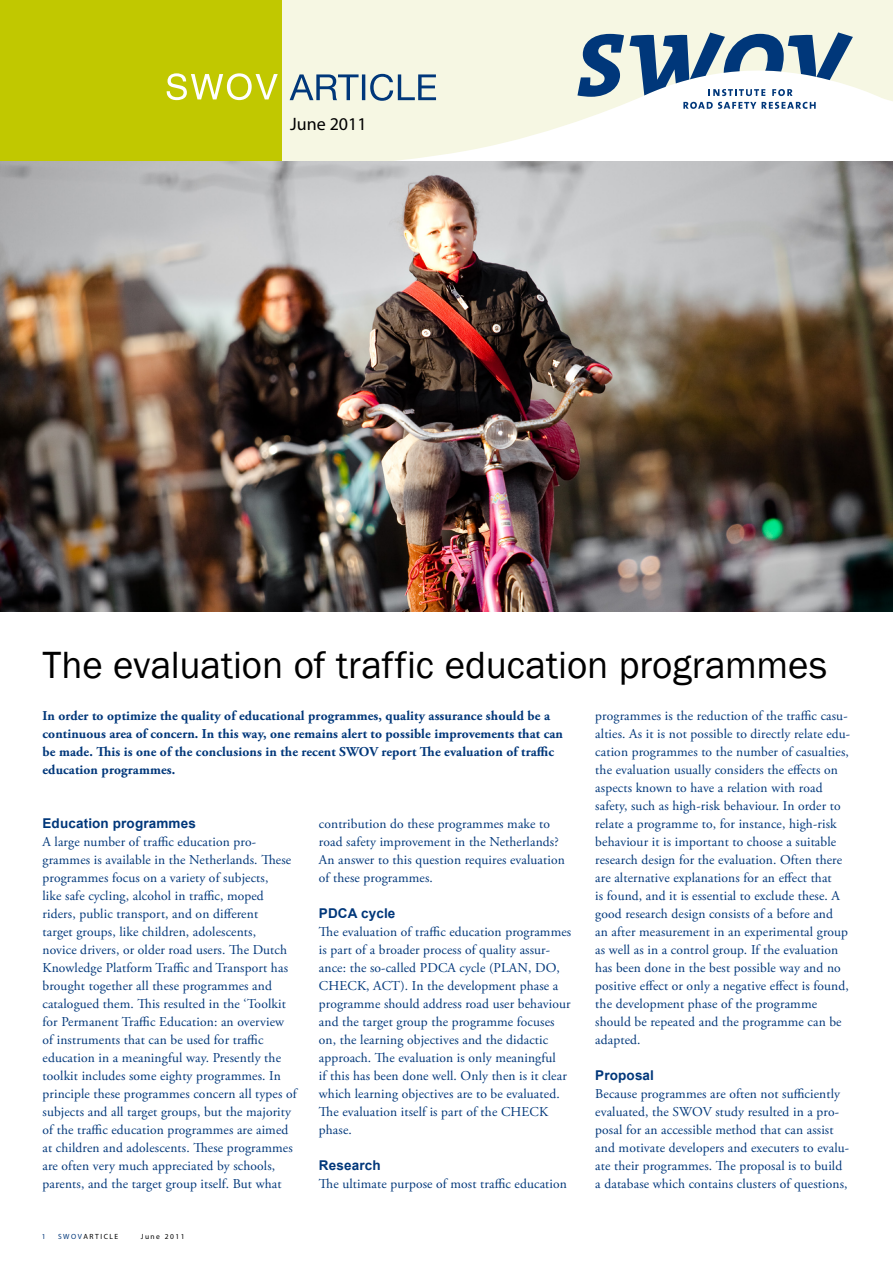
<style>
.page{position:relative;width:893px;height:1263px;background:#fff}
.page>*{position:absolute;margin:0;border:0;box-sizing:border-box;transform-origin:0 0}
.t1{font:39px "Franklin Gothic";color:#000}
.t2{font:18px "Myriad Pro";color:#000}
.t3{font:13.5px/18px "Adobe Garamond Pro";letter-spacing:.01em;color:#00377a}
.t4{font:700 13.5px/18px "Adobe Garamond Pro";letter-spacing:.01em;color:#00377a}
.t5{font:700 13.5px "Arial";letter-spacing:.01em;color:#00377a}
.t6{font:7.5px "Myriad Pro";letter-spacing:.2em;color:#000}
.t7{font:7.5px "Myriad Pro";color:#00377a}
.s1{color:#00377a}
</style>
<div class="page">
<svg style="left:282px;top:0;width:611px;height:161px;fill:#f6f7e3"></svg>
<svg style="left:577px;top:32px;width:276px;height:77px"></svg>
<div style="left:0;top:0;width:282px;height:161px;background:#c1c800"></div>
<svg style="left:167px;top:73px;width:111px;height:27px"></svg>
<svg style="left:290px;top:74px;width:146px;height:27px;background:#abbcc3"></svg>
<img style="left:0;top:161px;width:893px;height:450px">
<h2 class="t2" style="left:290px;top:112px;width:78px">June 2011</h2>
<h1 class="t1" style="left:43px;top:641px;width:786px">The evaluation of traffic education programmes</h1>
<p class="t4" style="left:43px;top:707px;width:522px">In order to optimize the quality of educational programmes, quality assurance should be a continuous area of concern. In this way, one remains alert to possible improvements that can be made. This is one of the conclusions in the recent SWOV report The evaluation of traffic education programmes.</p>
<p class="t5" style="left:43px;top:814px;width:155px">Education programmes</p>
<p class="t3" style="left:43px;top:833px;width:256px">A large number of traffic education pro&shy;grammes is available in the Netherlands. These programmes focus on a variety of subjects,<br>like safe cycling, alcohol in traffic, moped riders, public transport, and on different<br>target groups, like children, adolescents,<br>novice drivers, or older road users. The Dutch Knowledge Platform Traffic and Transport has brought together all these programmes and catalogued them. This resulted in the ‘Toolkit for Permanent Traffic Education: an overview of instruments that can be used for traffic education in a meaningful way. Presently the toolkit includes some eighty programmes. In principle these programmes concern all types of subjects and all target groups, but the majority of the traffic education programmes are aimed at children and adolescents. These programmes are often very much appreciated by schools, parents, and the target group itself. But what</p>
<p class="t7" style="left:42px;top:1232px;width:5px">1</p>
<p class="t6" style="left:58px;top:1232px;width:62px"><span class="s1">SWOV</span>ARTICLE</p>
<p class="t6" style="left:141px;top:1231px;width:45px">June 2011</p>
<p class="t3" style="left:319px;top:815px;width:247px">contribution do these programmes make to road safety improvement in the Netherlands?<br>An answer to this question requires evaluation of these programmes.</p>
<p class="t5" style="left:319px;top:904px;width:78px">PDCA cycle</p>
<p class="t3" style="left:319px;top:923px;width:254px">The evaluation of traffic education programmes is part of a broader process of quality assur&shy;ance: the so-called PDCA cycle (PLAN, DO, CHECK, ACT). In the development phase a programme should address road user behaviour and the target group the programme focuses on, the learning objectives and the didactic approach. The evaluation is only meaningful<br>if this has been done well. Only then is it clear which learning objectives are to be evaluated.<br>The evaluation itself is part of the CHECK phase.</p>
<p class="t5" style="left:319px;top:1156px;width:63px">Research</p>
<p class="t3" style="left:319px;top:1175px;width:249px">The ultimate purpose of most traffic education</p>
<p class="t3" style="left:595px;top:707px;width:256px">programmes is the reduction of the traffic casu&shy;alties. As it is not possible to directly relate edu&shy;cation programmes to the number of casualties, the evaluation usually considers the effects on aspects known to have a relation with road safety, such as high-risk behaviour. In order to relate a programme to, for instance, high-risk behaviour it is important to choose a suitable research design for the evaluation. Often there are alternative explanations for an effect that<br>is found, and it is essential to exclude these. A good research design consists of a before and<br>an after measurement in an experimental group as well as in a control group. If the evaluation has been done in the best possible way and no positive effect or only a negative effect is found, the development phase of the programme should be repeated and the programme can be adapted.</p>
<p class="t5" style="left:595px;top:1066px;width:60px">Proposal</p>
<p class="t3" style="left:595px;top:1085px;width:255px">Because programmes are often not sufficiently evaluated, the SWOV study resulted in a pro&shy;posal for an accessible method that can assist and motivate developers and executers to evalu&shy;ate their programmes. The proposal is to build a database which contains clusters of questions,</p>
</div>
